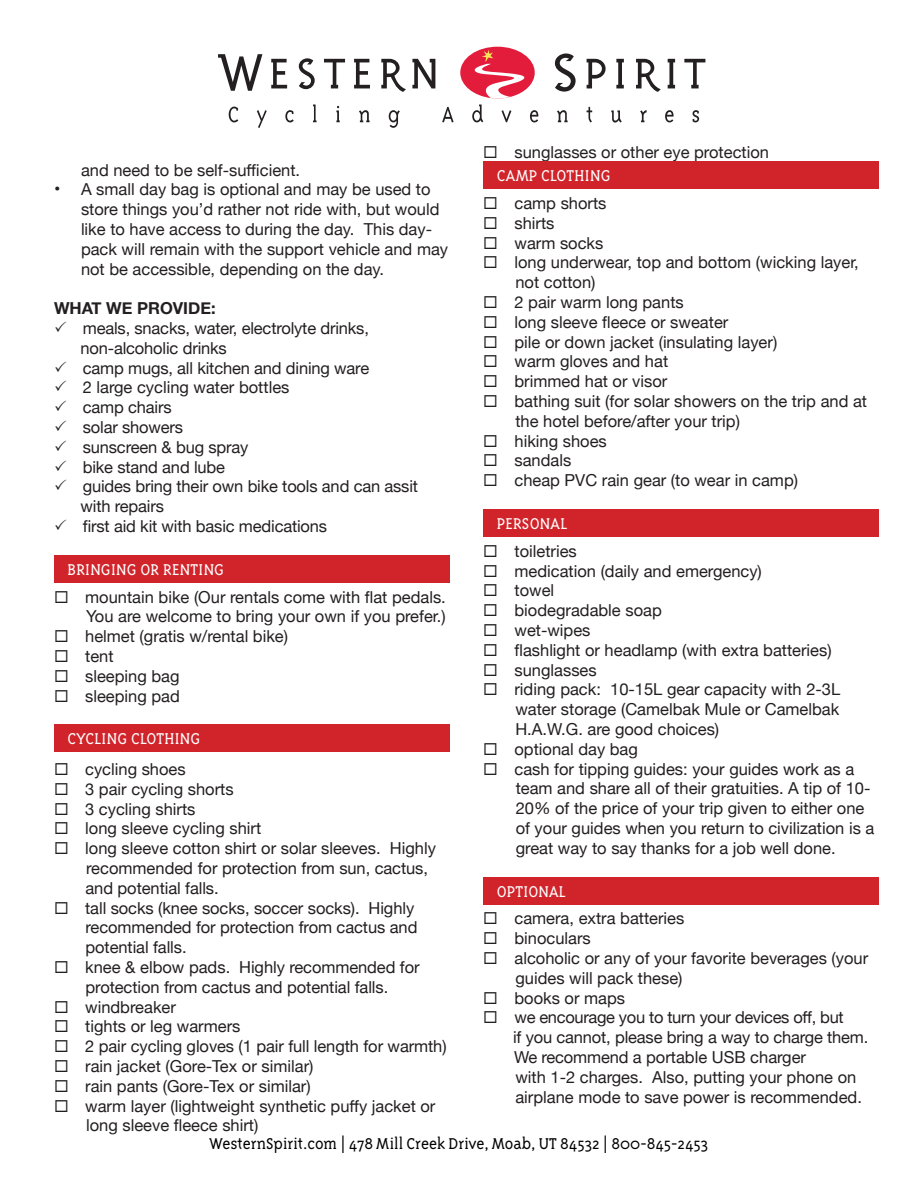
<style>
.page{position:relative;width:918px;height:1188px;background:#fff}
.page>*{position:absolute;margin:0;border:0;box-sizing:border-box;transform-origin:0 0}
.t1{font:300 18px "Triplex Serif OT";color:#000}
.t2{font:300 18px "Triplex Serif OT";letter-spacing:.02em;color:#fff}
.t3{font:16.5px/19.8px "Helvetica Neue";color:#231f20}
.t4{font:16.5px "Helvetica Neue";letter-spacing:-.02em;color:#231f20}
.t5{font:700 16.5px "Helvetica Neue";color:#231f20}
.s1{font-size:18px}
</style>
<div class="page">
<svg style="left:218px;top:47px;width:487px;height:81px"></svg>
<div style="left:54px;top:555px;width:395px;height:28px;background:#d1232a"></div>
<div style="left:54px;top:725px;width:395px;height:27px;background:#d1232a"></div>
<div style="left:483px;top:162px;width:396px;height:27px;background:#d1232a"></div>
<div style="left:483px;top:509px;width:396px;height:28px;background:#d1232a"></div>
<div style="left:483px;top:877px;width:396px;height:28px;background:#d1232a"></div>
<p class="t3" style="left:483px;top:144px;width:287px">◻ sunglasses or other eye protection</p>
<p class="t2" style="left:497px;top:166px;width:115px">CAMP CLOTHING</p>
<p class="t3" style="left:483px;top:194px;width:125px">◻ camp shorts</p>
<p class="t3" style="left:483px;top:214px;width:73px">◻ shirts</p>
<p class="t3" style="left:483px;top:234px;width:122px">◻ warm socks</p>
<p class="t3" style="left:515px;top:254px;width:345px;text-indent:-32px">◻ long underwear, top and bottom (wicking layer, not cotton)</p>
<p class="t3" style="left:483px;top:293px;width:202px">◻ 2 pair warm long pants</p>
<p class="t3" style="left:483px;top:313px;width:247px">◻ long sleeve fleece or sweater</p>
<p class="t3" style="left:483px;top:333px;width:295px">◻ pile or down jacket (insulating layer)</p>
<p class="t3" style="left:483px;top:353px;width:186px">◻ warm gloves and hat</p>
<p class="t3" style="left:483px;top:372px;width:186px">◻ brimmed hat or visor</p>
<p class="t3" style="left:483px;top:392px;width:385px">◻ bathing suit (for solar showers on the trip and at</p>
<p class="t3" style="left:515px;top:412px;width:226px">the hotel before/after your trip)</p>
<p class="t3" style="left:483px;top:432px;width:125px">◻ hiking shoes</p>
<p class="t3" style="left:483px;top:452px;width:90px">◻ sandals</p>
<p class="t3" style="left:483px;top:471px;width:316px">◻ cheap PVC rain gear (to wear in camp)</p>
<p class="t2" style="left:497px;top:514px;width:72px">PERSONAL</p>
<p class="t3" style="left:483px;top:542px;width:95px">◻ toiletries</p>
<p class="t3" style="left:483px;top:562px;width:280px">◻ medication (daily and emergency)</p>
<p class="t3" style="left:483px;top:582px;width:72px">◻ towel</p>
<p class="t3" style="left:483px;top:601px;width:180px">◻ biodegradable soap</p>
<p class="t3" style="left:483px;top:621px;width:109px">◻ wet-wipes</p>
<p class="t3" style="left:483px;top:641px;width:350px">◻ flashlight or headlamp (with extra batteries)</p>
<p class="t3" style="left:483px;top:661px;width:115px">◻ sunglasses</p>
<p class="t3" style="left:483px;top:681px;width:359px">◻ riding pack: 10-15L gear capacity with 2-3L</p>
<p class="t3" style="left:515px;top:700px;width:325px">water storage (Camelbak Mule or Camelbak</p>
<p class="t3" style="left:515px;top:720px;width:205px">H.A.W.G. are good choices)</p>
<p class="t3" style="left:483px;top:740px;width:156px">◻ optional day bag</p>
<p class="t3" style="left:483px;top:760px;width:373px">◻ cash for tipping guides: your guides work as a</p>
<p class="t3" style="left:516px;top:780px;width:360px">team and share all of their gratuities. A tip of 10- 20% of the price of your trip given to either one of your guides when you return to civilization is a great way to say thanks for a job well done.</p>
<p class="t2" style="left:497px;top:882px;width:70px">OPTIONAL</p>
<p class="t3" style="left:483px;top:910px;width:203px">◻ camera, extra batteries</p>
<p class="t3" style="left:483px;top:929px;width:109px">◻ binoculars</p>
<p class="t3" style="left:483px;top:949px;width:387px">◻ alcoholic or any of your favorite beverages (your</p>
<p class="t3" style="left:515px;top:969px;width:169px">guides will pack these)</p>
<p class="t3" style="left:483px;top:989px;width:143px">◻ books or maps</p>
<p class="t4" style="left:483px;top:1006px;width:362px">◻ we encourage you to turn your devices off, but</p>
<p class="t3" style="left:513px;top:1028px;width:357px">if you cannot, please bring a way to charge them.</p>
<p class="t3" style="left:514px;top:1048px;width:293px">We recommend a portable USB charger</p>
<p class="t3" style="left:515px;top:1068px;width:342px">with 1-2 charges. Also, putting your phone on</p>
<p class="t3" style="left:515px;top:1088px;width:348px">airplane mode to save power is recommended.</p>
<p class="t3" style="left:81px;top:161px;width:221px">and need to be self-sufficient.</p>
<p class="t3" style="left:81px;top:181px;width:369px;text-indent:-27px"><span class="s1">•</span> A small day bag is optional and may be used to store things you’d rather not ride with, but would like to have access to during the day. This day&shy;pack will remain with the support vehicle and may not be accessible, depending on the day.</p>
<p class="t5" style="left:54px;top:295px;width:163px">WHAT WE PROVIDE:</p>
<p class="t3" style="left:83px;top:319px;width:288px">meals, snacks, water, electrolyte drinks,</p>
<p class="t3" style="left:81px;top:339px;width:148px">non-alcoholic drinks</p>
<p class="t3" style="left:83px;top:359px;width:288px">camp mugs, all kitchen and dining ware</p>
<p class="t3" style="left:83px;top:379px;width:208px">2 large cycling water bottles</p>
<p class="t3" style="left:83px;top:398px;width:90px">camp chairs</p>
<p class="t3" style="left:83px;top:418px;width:102px">solar showers</p>
<p class="t3" style="left:83px;top:438px;width:167px">sunscreen &amp; bug spray</p>
<p class="t3" style="left:83px;top:458px;width:144px">bike stand and lube</p>
<p class="t3" style="left:83px;top:478px;width:337px">guides bring their own bike tools and can assit</p>
<p class="t3" style="left:81px;top:497px;width:85px">with repairs</p>
<p class="t3" style="left:83px;top:517px;width:246px">first aid kit with basic medications</p>
<p class="t2" style="left:68px;top:560px;width:158px">BRINGING OR RENTING</p>
<p class="t3" style="left:54px;top:588px;width:393px">◻ mountain bike (Our rentals come with flat pedals.</p>
<p class="t3" style="left:86px;top:607px;width:361px">You are welcome to bring your own if you prefer.)</p>
<p class="t3" style="left:54px;top:627px;width:236px">◻ helmet (gratis w/rental bike)</p>
<p class="t3" style="left:54px;top:647px;width:61px">◻ tent</p>
<p class="t3" style="left:54px;top:667px;width:127px">◻ sleeping bag</p>
<p class="t3" style="left:54px;top:687px;width:127px">◻ sleeping pad</p>
<p class="t2" style="left:68px;top:729px;width:134px">CYCLING CLOTHING</p>
<p class="t3" style="left:54px;top:760px;width:133px">◻ cycling shoes</p>
<p class="t3" style="left:54px;top:780px;width:181px">◻ 3 pair cycling shorts</p>
<p class="t3" style="left:54px;top:800px;width:143px">◻ 3 cycling shirts</p>
<p class="t3" style="left:54px;top:820px;width:209px">◻ long sleeve cycling shirt</p>
<p class="t3" style="left:54px;top:839px;width:383px">◻ long sleeve cotton shirt or solar sleeves. Highly</p>
<p class="t3" style="left:86px;top:859px;width:343px">recommended for protection from sun, cactus,</p>
<p class="t3" style="left:86px;top:879px;width:135px">and potential falls.</p>
<p class="t3" style="left:54px;top:899px;width:362px">◻ tall socks (knee socks, soccer socks). Highly</p>
<p class="t3" style="left:86px;top:919px;width:333px">recommended for protection from cactus and</p>
<p class="t3" style="left:86px;top:938px;width:103px">potential falls.</p>
<p class="t3" style="left:54px;top:958px;width:367px">◻ knee &amp; elbow pads. Highly recommended for</p>
<p class="t3" style="left:86px;top:978px;width:304px">protection from cactus and potential falls.</p>
<p class="t3" style="left:54px;top:998px;width:123px">◻ windbreaker</p>
<p class="t3" style="left:54px;top:1018px;width:188px">◻ tights or leg warmers</p>
<p class="t3" style="left:54px;top:1037px;width:394px">◻ 2 pair cycling gloves (1 pair full length for warmth)</p>
<p class="t3" style="left:54px;top:1057px;width:261px">◻ rain jacket (Gore-Tex or similar)</p>
<p class="t3" style="left:54px;top:1077px;width:258px">◻ rain pants (Gore-Tex or similar)</p>
<p class="t3" style="left:54px;top:1097px;width:383px">◻ warm layer (lightweight synthetic puffy jacket or</p>
<p class="t3" style="left:86px;top:1117px;width:174px">long sleeve fleece shirt)</p>
<p class="t1" style="left:210px;top:1134px;width:500px">WesternSpirit.com | 478 Mill Creek Drive, Moab, UT 84532 | 800-845-2453</p>
</div>
